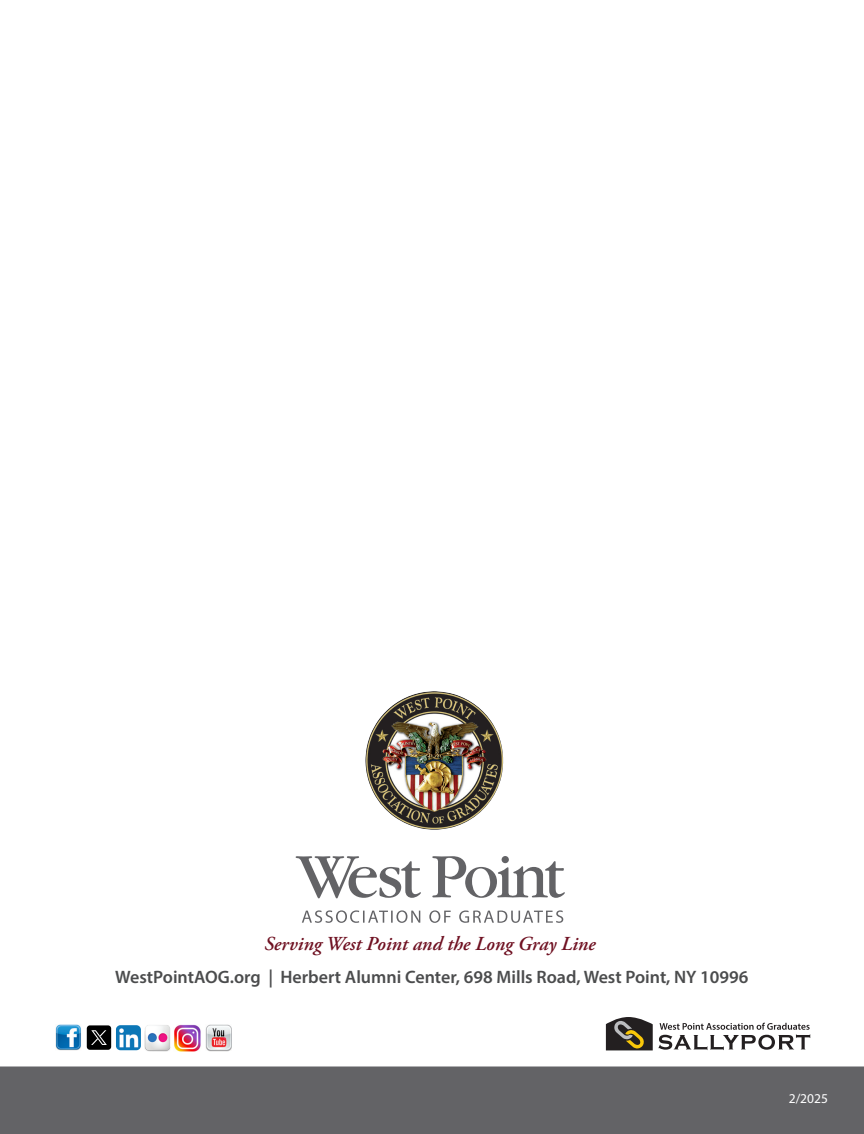
<style>
.page{position:relative;width:864px;height:1134px;background:#fff}
.page>*{position:absolute;margin:0;border:0;box-sizing:border-box;transform-origin:0 0}
.t1{font:italic 600 19.8px "Adobe Garamond Pro";color:#6f1122}
.t2{font:600 18px "Myriad Pro";color:#4b4c4d}
.t3{font:13.5px "Myriad Pro";color:#fff}
</style>
<div class="page">
<img style="left:366px;top:691px;width:137px;height:139px">
<svg style="left:302px;top:910px;width:261px;height:13px"></svg>
<svg style="left:296px;top:856px;width:125px;height:42px"></svg>
<svg style="left:432px;top:856px;width:133px;height:42px"></svg>
<svg style="left:606px;top:1017px;width:204px;height:33px"></svg>
<div style="left:0;top:1066px;width:864px;height:68px;background:#636366"></div>
<img style="left:205px;top:1025px;width:26px;height:27px">
<img style="left:175px;top:1025px;width:26px;height:26px">
<img style="left:144px;top:1025px;width:31px;height:27px">
<img style="left:55px;top:1025px;width:26px;height:26px">
<img style="left:116px;top:1025px;width:25px;height:25px">
<div style="left:87px;top:1025px;width:24px;height:25px;background:#000;border-radius:3px"></div>
<svg style="left:91px;top:1030px;width:16px;height:15px"></svg>
<p class="t1" style="left:264px;top:932px;width:333px">Serving West Point and the Long Gray Line</p>
<p class="t2" style="left:115px;top:965px;width:635px">WestPointAOG.org | Herbert Alumni Center, 698 Mills Road, West Point, NY 10996</p>
<p class="t3" style="left:789px;top:1090px;width:41px">2/2025</p>
</div>
